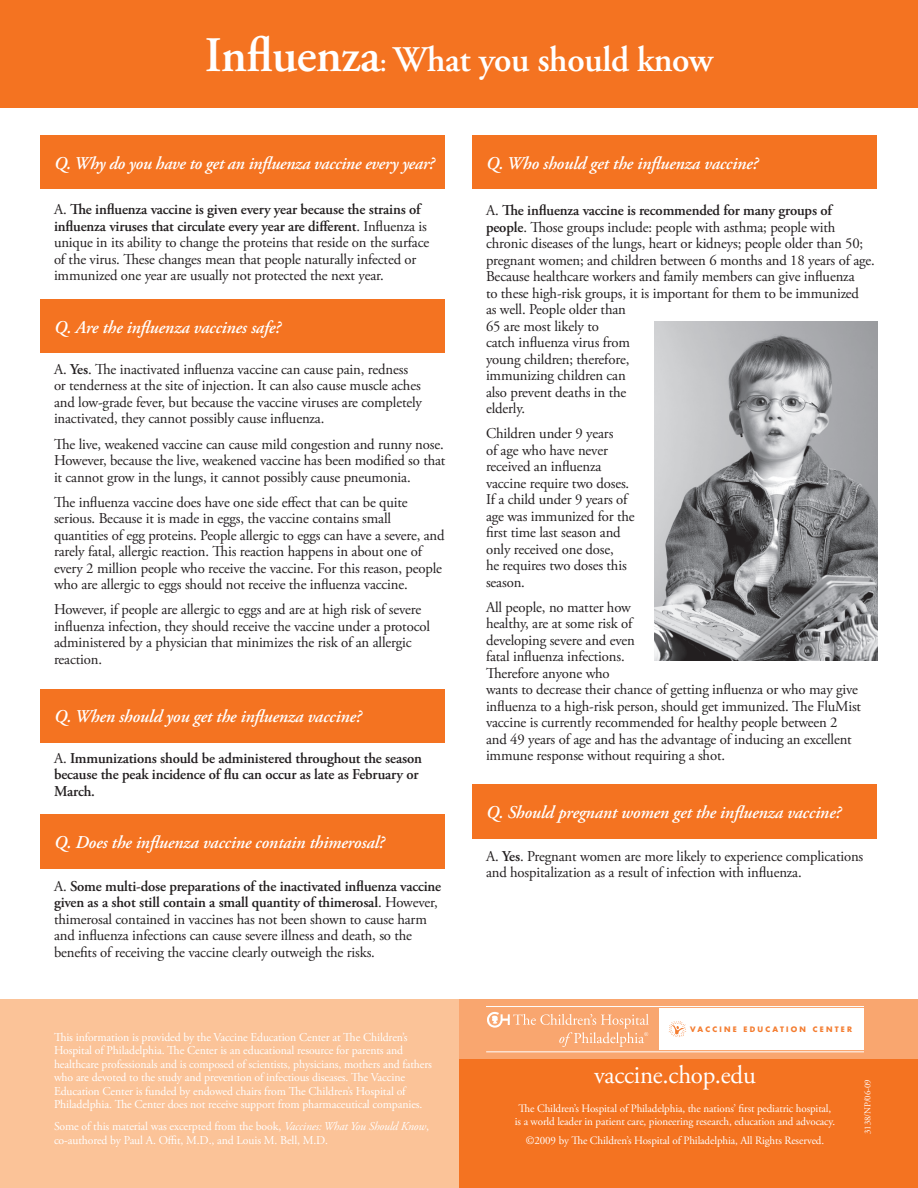
<style>
.page{position:relative;width:918px;height:1188px;background:#fff}
.page>*{position:absolute;margin:0;border:0;box-sizing:border-box;transform-origin:0 0}
.t1{font:600 36px "Adobe Garamond Pro";letter-spacing:-.01em;color:#fff}
.t2{font:25.5px "Adobe Garamond Pro";letter-spacing:-.01em;color:#fff}
.t3{font:italic 600 18px "Adobe Garamond Pro";letter-spacing:-.01em;color:#fff}
.t4{font:15px/16.5px "Adobe Garamond Pro";letter-spacing:-.01em;color:#231f20}
.t5{font:600 15px/16.5px "Adobe Garamond Pro";letter-spacing:-.01em;color:#231f20}
.t6{font:12px/13.5px "Adobe Garamond Pro";letter-spacing:-.01em;color:#fff}
.t7{font:11.25px/13.2px "Adobe Garamond Pro";letter-spacing:-.01em;color:#fff;text-align:center}
.t8{font:9px "Adobe Garamond Pro";letter-spacing:-.01em;color:#fff}
.t9{font:700 7.35px "Futura";letter-spacing:.3em;color:#f47d31}
.s1{font-size:49.5px}
.s2{font-size:28.5px}
.s3{font-weight:600}
.s4{font-weight:400}
.s5{font-style:italic}
</style>
<div class="page">
<div style="left:0;top:0;width:918px;height:108px;background:#f47321"></div>
<div style="left:0;top:999px;width:473px;height:189px;background:#fbc398"></div>
<div style="left:459px;top:999px;width:459px;height:70px;background:#f9a66f"></div>
<div style="left:459px;top:1060px;width:459px;height:128px;background:#f47321"></div>
<div style="left:659px;top:1008px;width:205px;height:42px;background:#fff"></div>
<svg style="left:487px;top:1011px;width:162px;height:36px"></svg>
<hr style="left:486px;top:1006px;width:378px;height:1px;background:#fff">
<hr style="left:486px;top:1052px;width:378px;height:1px;background:#fff">
<svg style="left:669px;top:1021px;width:17px;height:16px"></svg>
<div style="left:40px;top:135px;width:406px;height:54px;background:#f47321"></div>
<div style="left:40px;top:689px;width:406px;height:54px;background:#f47321"></div>
<div style="left:472px;top:135px;width:406px;height:54px;background:#f47321"></div>
<div style="left:472px;top:784px;width:406px;height:54px;background:#f47321"></div>
<div style="left:40px;top:815px;width:406px;height:54px;background:#f47321"></div>
<div style="left:40px;top:299px;width:406px;height:54px;background:#f47321"></div>
<img style="left:655px;top:321px;width:223px;height:339px">
<h1 class="t1" style="left:205px;top:39px;width:510px"><span class="s1">Influenza</span><span class="s2">:</span> What you should know</h1>
<p class="t3" style="left:54px;top:152px;width:382px">Q. Why do you have to get an influenza vaccine every year?</p>
<p class="t3" style="left:486px;top:152px;width:274px">Q. Who should get the influenza vaccine?</p>
<p class="t4" style="left:54px;top:202px;width:377px">A. <span class="s3">The influenza vaccine is given every year because the strains of influenza viruses that circulate every year are different</span>. Influenza is unique in its ability to change the proteins that reside on the surface of the virus. These changes mean that people naturally infected or immunized one year are usually not protected the next year.</p>
<p class="t4" style="left:486px;top:203px;width:390px">A. <span class="s3">The influenza vaccine is recommended for many groups of people</span>. Those groups include: people with asthma; people with chronic diseases of the lungs, heart or kidneys; people older than 50; pregnant women; and children between 6 months and 18 years of age.<br>Because healthcare workers and family members can give influenza<br>to these high-risk groups, it is important for them to be immunized<br>as well. People older than<br>65 are most likely to<br>catch influenza virus from<br>young children; therefore,<br>immunizing children can<br>also prevent deaths in the<br>elderly.</p>
<p class="t4" style="left:486px;top:426px;width:150px">Children under 9 years<br>of age who have never received an influenza vaccine require two doses.<br>If a child under 9 years of age was immunized for the first time last season and only received one dose,<br>he requires two doses this season.</p>
<p class="t4" style="left:486px;top:599px;width:377px">All people, no matter how<br>healthy, are at some risk of<br>developing severe and even<br>fatal influenza infections.<br>Therefore anyone who<br>wants to decrease their chance of getting influenza or who may give influenza to a high-risk person, should get immunized. The FluMist vaccine is currently recommended for healthy people between 2 and 49 years of age and has the advantage of inducing an excellent immune response without requiring a shot.</p>
<p class="t3" style="left:54px;top:317px;width:228px">Q. Are the influenza vaccines safe?</p>
<p class="t4" style="left:54px;top:361px;width:370px">A. <span class="s3">Yes</span>. The inactivated influenza vaccine can cause pain, redness or tenderness at the site of injection. It can also cause muscle aches and low-grade fever, but because the vaccine viruses are completely inactivated, they cannot possibly cause influenza.</p>
<p class="t4" style="left:54px;top:436px;width:393px;text-align:justify">The live, weakened vaccine can cause mild congestion and runny nose.<br>However, because the live, weakened vaccine has been modified so that it cannot grow in the lungs, it cannot possibly cause pneumonia.</p>
<p class="t4" style="left:54px;top:494px;width:392px">The influenza vaccine does have one side effect that can be quite serious. Because it is made in eggs, the vaccine contains small quantities of egg proteins. People allergic to eggs can have a severe, and rarely fatal, allergic reaction. This reaction happens in about one of every 2 million people who receive the vaccine. For this reason, people who are allergic to eggs should not receive the influenza vaccine.</p>
<p class="t4" style="left:54px;top:602px;width:378px">However, if people are allergic to eggs and are at high risk of severe influenza infection, they should receive the vaccine under a protocol administered by a physician that minimizes the risk of an allergic reaction.</p>
<p class="t3" style="left:54px;top:706px;width:309px">Q. When should you get the influenza vaccine?</p>
<p class="t5" style="left:54px;top:750px;width:369px"><span class="s4">A.</span> Immunizations should be administered throughout the season because the peak incidence of flu can occur as late as February or<br>March.</p>
<p class="t3" style="left:54px;top:832px;width:332px">Q. Does the influenza vaccine contain thimerosal?</p>
<p class="t4" style="left:54px;top:878px;width:389px">A. <span class="s3">Some multi-dose preparations of the inactivated influenza vaccine given as a shot still contain a small quantity of thimerosal</span>. However, thimerosal contained in vaccines has not been shown to cause harm and influenza infections can cause severe illness and death, so the benefits of receiving the vaccine clearly outweigh the risks.</p>
<p class="t6" style="left:54px;top:1031px;width:380px">This information is provided by the Vaccine Education Center at The Children’s Hospital of Philadelphia. The Center is an educational resource for parents and healthcare professionals and is composed of scientists, physicians, mothers and fathers who are devoted to the study and prevention of infectious diseases. The Vaccine Education Center is funded by endowed chairs from The Children’s Hospital of Philadelphia. The Center does not receive support from pharmaceutical companies.</p>
<p class="t6" style="left:54px;top:1120px;width:376px">Some of this material was excerpted from the book, <span class="s5">Vaccines: What You Should Know</span>, co-authored by Paul A. Offit, M.D., and Louis M. Bell, M.D.</p>
<p class="t3" style="left:486px;top:801px;width:357px">Q. Should pregnant women get the influenza vaccine?</p>
<p class="t4" style="left:486px;top:848px;width:379px">A. <span class="s3">Yes</span>. Pregnant women are more likely to experience complications and hospitalization as a result of infection with influenza.</p>
<p class="t9" style="left:690px;top:1024px;width:163px">VACCINE EDUCATION CENTER</p>
<h2 class="t2" style="left:594px;top:1060px;width:163px">vaccine.chop.edu</h2>
<p class="t7" style="left:515px;top:1102px;width:322px">The Children’s Hospital of Philadelphia, the nations’ first pediatric hospital, is a world leader in patient care, pioneering research, education and advocacy.</p>
<p class="t7" style="left:526px;top:1135px;width:300px">©2009 by The Children’s Hospital of Philadelphia, All Rights Reserved.</p>
<p class="t8" style="left:862px;top:1134px;width:56px;rotate:-90deg">3138/NP/06-09</p>
</div>
